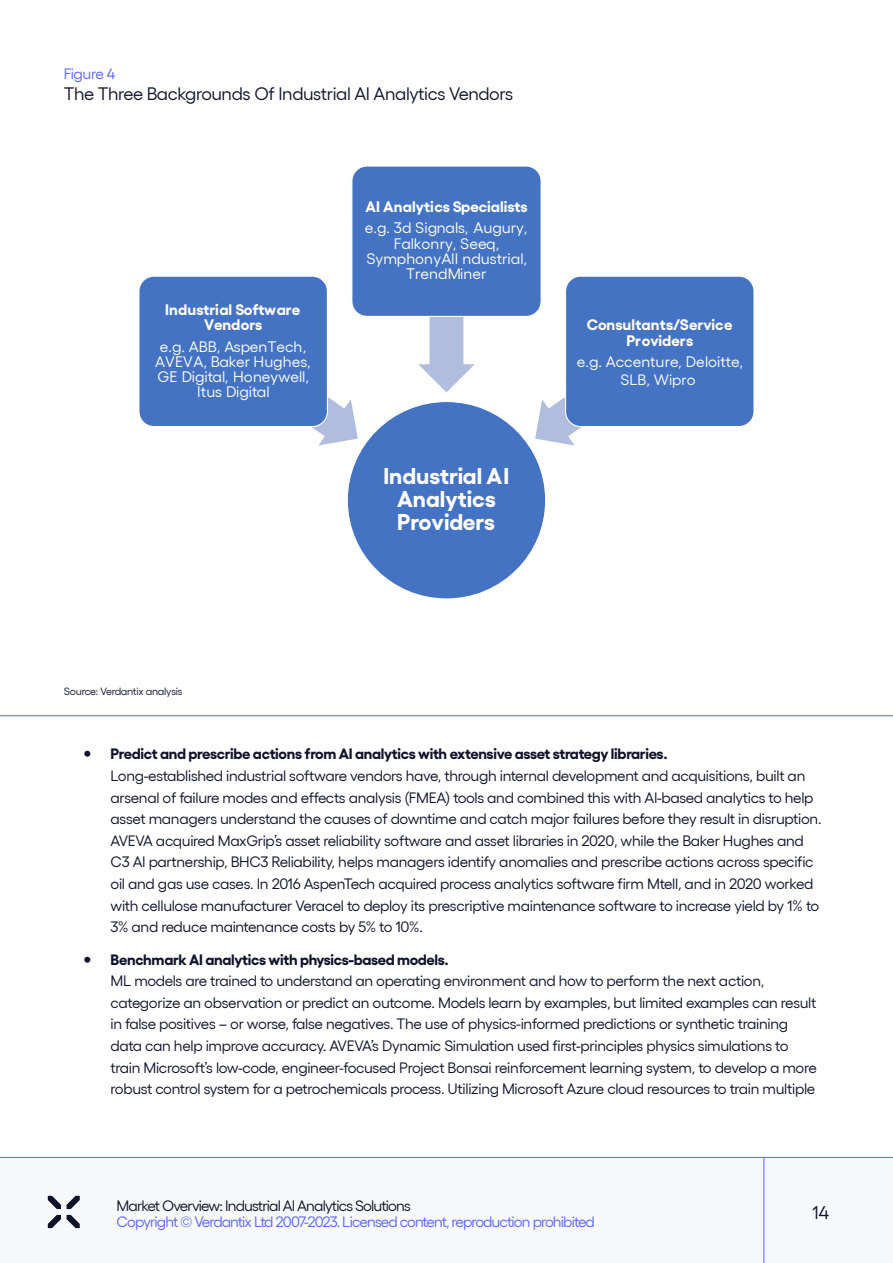
<style>
.page{position:relative;width:893px;height:1263px;background:#fff}
.page>*{position:absolute;margin:0;border:0;box-sizing:border-box;transform-origin:0 0}
.t1{font:700 22.8px/22.8px "Gellix";color:#fff;text-align:center}
.t2{font:18.3px "Gellix";color:#0f122b}
.t3{font:18px "Gellix";letter-spacing:-.02em;color:#0f122b}
.t4{font:15.15px/15.1px "Gellix";color:#fff;text-align:center}
.t5{font:700 15.15px/15.1px "Gellix";color:#fff;text-align:center}
.t6{font:15px/21.6px "Gellix";letter-spacing:-.02em;color:#0f122b}
.t7{font:15px "Gellix";letter-spacing:-.055em;color:#5a66fe}
.t8{font:15px "Gellix";letter-spacing:-.055em;color:#0f122b}
.t9{font:15px "Gellix";color:#fff}
.t10{font:10.5px "Gellix";letter-spacing:-.02em;color:#0f122b}
.s1{font-weight:700;font-size:21px}
.s2{font-weight:700}
</style>
<div class="page">
<hr style="left:0;top:715px;width:893px;height:1px;background:#5a66fe">
<div style="left:347px;top:401px;width:199px;height:198px;background:#4573c4;border-radius:50%"></div>
<svg style="left:312px;top:397px;width:46px;height:48px"></svg>
<div style="left:139px;top:276px;width:188px;height:151px;background:#4573c4;border-radius:15px"></div>
<div style="left:138px;top:276px;width:190px;height:151px;border:1px solid #fff;border-radius:15px"></div>
<svg style="left:418px;top:317px;width:57px;height:75px"></svg>
<div style="left:352px;top:166px;width:189px;height:150px;background:#4573c4;border-radius:15px"></div>
<div style="left:351px;top:165px;width:191px;height:152px;border:1px solid #fff;border-radius:15px"></div>
<svg style="left:535px;top:397px;width:46px;height:48px"></svg>
<div style="left:565px;top:276px;width:189px;height:151px;background:#4573c4;border-radius:15px"></div>
<div style="left:565px;top:276px;width:190px;height:151px;border:1px solid #fff;border-radius:15px"></div>
<div style="left:0;top:1157px;width:893px;height:106px;background:#f8f9fa"></div>
<svg style="left:48px;top:1196px;width:13px;height:13px"></svg>
<svg style="left:48px;top:1215px;width:13px;height:13px"></svg>
<svg style="left:67px;top:1196px;width:13px;height:13px"></svg>
<svg style="left:67px;top:1215px;width:13px;height:13px"></svg>
<hr style="left:0;top:1157px;width:893px;height:1px;background:#5a66fe">
<hr style="left:763px;top:1157px;width:1px;height:106px;background:#5a66fe">
<p class="t7" style="left:64px;top:62px;width:53px">Figure 4</p>
<p class="t3" style="left:64px;top:80px;width:451px">The Three Backgrounds Of Industrial AI Analytics Vendors</p>
<p class="t5" style="left:165px;top:300px;width:137px">Industrial Software<br>Vendors</p>
<p class="t4" style="left:155px;top:337px;width:157px">e.g. ABB, AspenTech,<br>AVEVA, Baker Hughes,<br>GE Digital, Honeywell,<br>Itus Digital</p>
<p class="t5" style="left:366px;top:197px;width:164px">AI Analytics Specialists</p>
<p class="t4" style="left:365px;top:219px;width:164px">e.g. 3d Signals, Augury,<br>Falkonry, Seeq,<br>SymphonyAII ndustrial,<br>TrendMiner</p>
<h1 class="t1" style="left:383px;top:462px;width:127px">Industrial AI<br>Analytics<br>Providers</h1>
<p class="t5" style="left:587px;top:316px;width:147px">Consultants/Service<br>Providers</p>
<p class="t4" style="left:577px;top:352px;width:168px">e.g. Accenture, Deloitte,</p>
<p class="t9" style="left:620px;top:368px;width:76px">SLB, Wipro</p>
<p class="t10" style="left:64px;top:683px;width:120px">Source: Verdantix analysis</p>
<p class="t6" style="left:111px;top:742px;width:712px;text-indent:-27px"><span class="s1">•</span> <span class="s2">Predict and prescribe actions from AI analytics with extensive asset strategy libraries.<br></span>Long-established industrial software vendors have, through internal development and acquisitions, built an arsenal of failure modes and effects analysis (FMEA) tools and combined this with AI-based analytics to help asset managers understand the causes of downtime and catch major failures before they result in disruption.<br>AVEVA acquired MaxGrip’s asset reliability software and asset libraries in 2020, while the Baker Hughes and C3 AI partnership, BHC3 Reliability, helps managers identify anomalies and prescribe actions across specific oil and gas use cases. In 2016 AspenTech acquired process analytics software firm Mtell, and in 2020 worked with cellulose manufacturer Veracel to deploy its prescriptive maintenance software to increase yield by 1% to 3% and reduce maintenance costs by 5% to 10%.</p>
<p class="t6" style="left:111px;top:947px;width:708px;text-indent:-27px"><span class="s1">•</span> <span class="s2">Benchmark AI analytics with physics-based models.<br></span>ML models are trained to understand an operating environment and how to perform the next action, categorize an observation or predict an outcome. Models learn by examples, but limited examples can result in false positives – or worse, false negatives. The use of physics-informed predictions or synthetic training data can help improve accuracy. AVEVA’s Dynamic Simulation used first-principles physics simulations to train Microsoft’s low-code, engineer-focused Project Bonsai reinforcement learning system, to develop a more robust control system for a petrochemicals process. Utilizing Microsoft Azure cloud resources to train multiple</p>
<p class="t8" style="left:117px;top:1194px;width:296px">Market Overview: Industrial AI Analytics Solutions</p>
<p class="t2" style="left:812px;top:1199px;width:19px">14</p>
<p class="t7" style="left:117px;top:1210px;width:480px">Copyright © Verdantix Ltd 2007-2023. Licensed content, reproduction prohibited</p>
</div>
